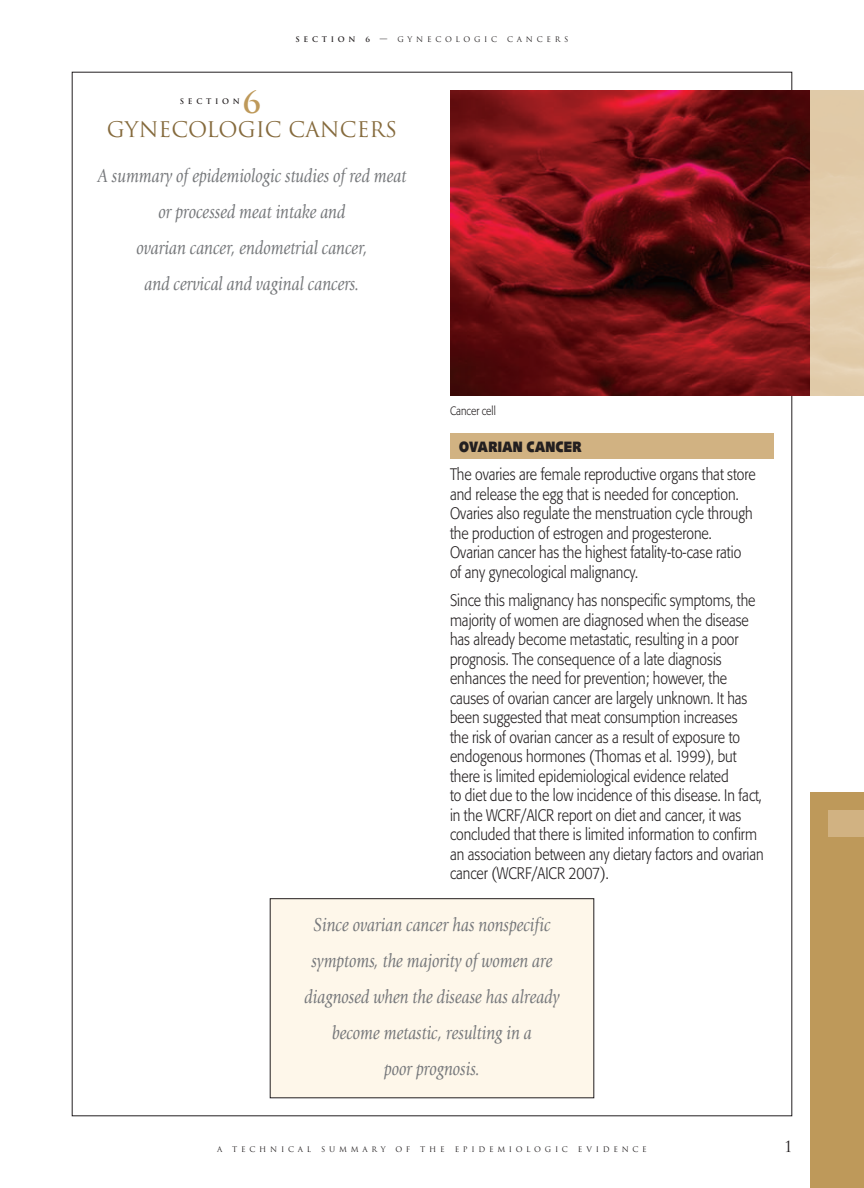
<style>
.page{position:relative;width:864px;height:1188px;background:#fff}
.page>*{position:absolute;margin:0;border:0;box-sizing:border-box;transform-origin:0 0}
.t1{font:700 30px "Trajan";color:#be995a}
.t2{font:21px "Trajan";color:#856a3c}
.t3{font:italic 19.5px/36px "Giovanni";color:#76787b;text-align:center;scale:.85 1}
.t4{font:300 16.5px/19.5px "Formata";color:#231f20;scale:.85 1}
.t5{font:900 15px "Syntax";letter-spacing:.015em;color:#231f20;scale:.85 1}
.t6{font:15px "Trajan";color:#231f20}
.t7{font:300 12px "Formata";color:#231f20;scale:.85 1}
.t8{font:7.5px "Trajan";letter-spacing:.5em;color:#231f20}
.t9{font:700 7.5px "Trajan";letter-spacing:.5em;color:#231f20}
.s1{font-weight:700}
</style>
<div class="page">
<div style="left:810px;top:792px;width:54px;height:396px;background:#be995a"></div>
<div style="left:828px;top:810px;width:36px;height:27px;background:#d1b282"></div>
<img style="left:450px;top:90px;width:360px;height:306px">
<div style="left:270px;top:899px;width:324px;height:199px;background:#fef7ea"></div>
<div style="left:270px;top:898px;width:324px;height:200px;border:1px solid #231f20"></div>
<div style="left:450px;top:434px;width:324px;height:25px;background:#d1b282"></div>
<p class="t9" style="left:295px;top:35px;width:62px">SECTION</p>
<p class="t9" style="left:365px;top:35px;width:6px">6</p>
<p class="t8" style="left:380px;top:35px;width:119px"><span class="s1">—</span> GYNECOLOGIC</p>
<p class="t8" style="left:507px;top:35px;width:63px">CANCERS</p>
<h1 class="t1" style="left:242px;top:85px;width:21px">6</h1>
<p class="t2" style="left:107px;top:117px;width:292px">GYNECOLOGIC CANCERS</p>
<p class="t3" style="left:98px;top:159px;width:365px">A summary of epidemiologic studies of red meat or processed meat intake and<br>ovarian cancer, endometrial cancer,<br>and cervical and vaginal cancers.</p>
<p class="t9" style="left:180px;top:97px;width:62px">SECTION</p>
<p class="t7" style="left:450px;top:405px;width:55px">Cancer cell</p>
<p class="t5" style="left:459px;top:440px;width:146px">OVARIAN CANCER</p>
<p class="t4" style="left:450px;top:466px;width:361px">The ovaries are female reproductive organs that store and release the egg that is needed for conception.<br>Ovaries also regulate the menstruation cycle through the production of estrogen and progesterone.<br>Ovarian cancer has the highest fatality-to-case ratio of any gynecological malignancy.</p>
<p class="t4" style="left:450px;top:592px;width:371px">Since this malignancy has nonspecific symptoms, the majority of women are diagnosed when the disease has already become metastatic, resulting in a poor prognosis. The consequence of a late diagnosis enhances the need for prevention; however, the causes of ovarian cancer are largely unknown. It has been suggested that meat consumption increases<br>the risk of ovarian cancer as a result of exposure to endogenous hormones (Thomas et al. 1999), but there is limited epidemiological evidence related<br>to diet due to the low incidence of this disease. In fact, in the WCRF/AICR report on diet and cancer, it was concluded that there is limited information to confirm an association between any dietary factors and ovarian cancer (WCRF/AICR 2007).</p>
<p class="t3" style="left:305px;top:908px;width:301px">Since ovarian cancer has nonspecific symptoms, the majority of women are diagnosed when the disease has already become metastic, resulting in a<br>poor prognosis.</p>
<p class="t8" style="left:217px;top:1145px;width:7px">A</p>
<p class="t8" style="left:232px;top:1145px;width:80px">TECHNICAL</p>
<p class="t8" style="left:321px;top:1145px;width:66px">SUMMARY</p>
<p class="t8" style="left:396px;top:1145px;width:16px">O F</p>
<p class="t8" style="left:420px;top:1145px;width:26px">THE</p>
<p class="t8" style="left:455px;top:1145px;width:115px">EPIDEMIOLOGIC</p>
<p class="t8" style="left:578px;top:1145px;width:70px">EVIDENCE</p>
<p class="t6" style="left:785px;top:1138px;width:9px">1</p>
</div>
